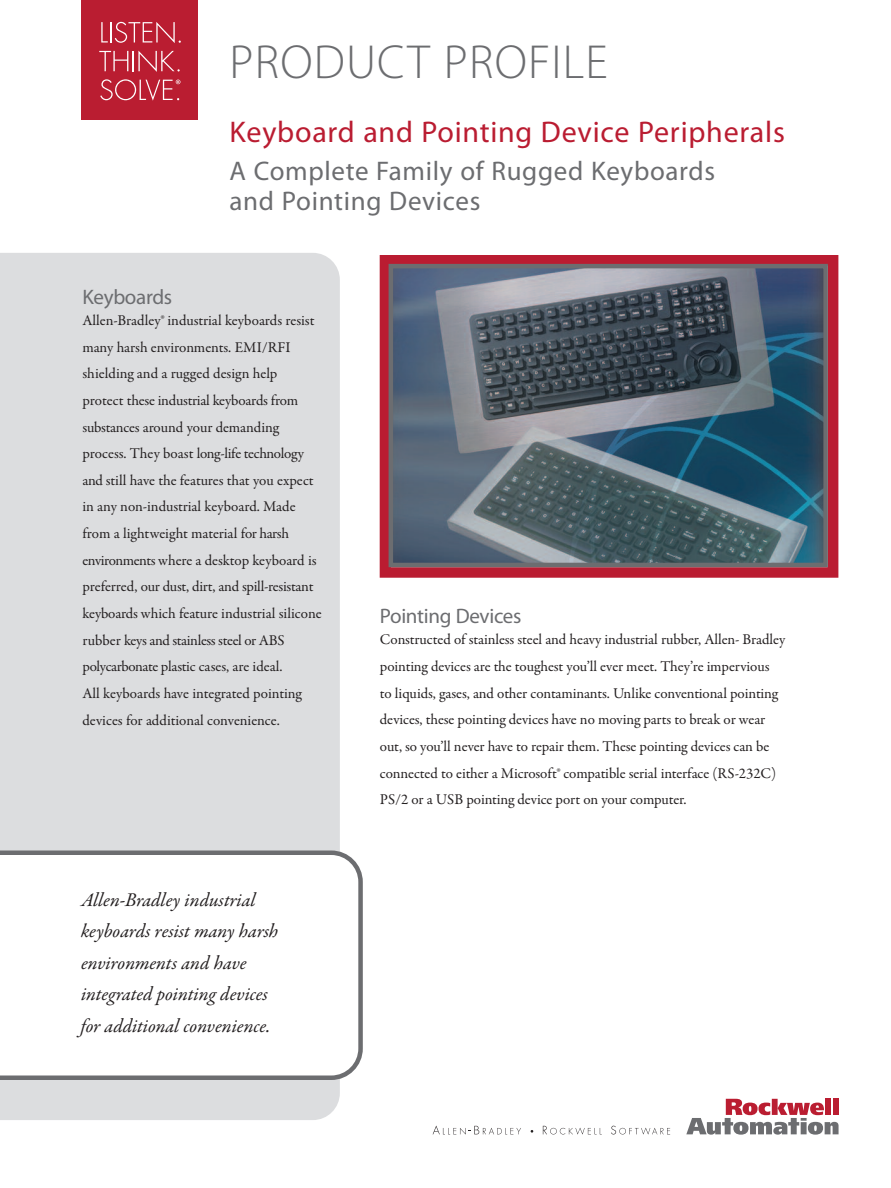
<style>
.page{position:relative;width:891px;height:1188px;background:#fff}
.page>*{position:absolute;margin:0;border:0;box-sizing:border-box;transform-origin:0 0}
.t1{font:300 48px "Myriad Pro";letter-spacing:.025em;color:#6c6d70}
.t2{font:30px "Myriad Pro";letter-spacing:.025em;color:#ba1c31}
.t3{font:27px/30px "Myriad Pro";letter-spacing:.025em;color:#6c6d70}
.t4{font:21px "Myriad Pro";letter-spacing:-.015em;color:#6c6d70}
.t5{font:italic 19.5px/31.5px "Garamond Premr Pro";letter-spacing:-.005em;color:#231f20}
.t6{font:15px/26.7px "Garamond Premr Pro";letter-spacing:-.005em;color:#231f20}
</style>
<div class="page">
<div style="left:0;top:253px;width:340px;height:867px;background:#dcdddf"></div>
<svg style="left:686px;top:1099px;width:153px;height:36px"></svg>
<div style="left:825px;top:1099px;width:6px;height:16px;background:#ba1d31"></div>
<div style="left:833px;top:1099px;width:6px;height:16px;background:#ba1d31"></div>
<svg style="left:433px;top:1126px;width:88px;height:9px"></svg>
<svg style="left:543px;top:1126px;width:59px;height:9px"></svg>
<svg style="left:611px;top:1126px;width:59px;height:9px"></svg>
<svg style="left:0;top:850px;width:363px;height:230px"></svg>
<div style="left:81px;top:0;width:117px;height:119px;background:#ba1d31"></div>
<svg style="left:101px;top:22px;width:80px;height:21px"></svg>
<svg style="left:99px;top:51px;width:81px;height:21px"></svg>
<svg style="left:100px;top:79px;width:80px;height:22px"></svg>
<div style="left:380px;top:255px;width:458px;height:323px;border:10px solid #ba1c31"></div>
<img style="left:394px;top:269px;width:429px;height:293px">
<div style="left:389px;top:264px;width:439px;height:303px;border:4px solid #6c6d70"></div>
<h1 class="t1" style="left:230px;top:44px;width:380px">PRODUCT PROFILE</h1>
<h2 class="t2" style="left:230px;top:121px;width:557px">Keyboard and Pointing Device Peripherals</h2>
<h3 class="t3" style="left:230px;top:158px;width:487px">A Complete Family of Rugged Keyboards and Pointing Devices</h3>
<h3 class="t4" style="left:82px;top:289px;width:91px">Keyboards</h3>
<p class="t6" style="left:82px;top:308px;width:241px">Allen-Bradley® industrial keyboards resist many harsh environments. EMI/RFI shielding and a rugged design help protect these industrial keyboards from substances around your demanding process. They boast long-life technology and still have the features that you expect in any non-industrial keyboard. Made from a lightweight material for harsh environments where a desktop keyboard is preferred, our dust, dirt, and spill-resistant keyboards which feature industrial silicone rubber keys and stainless steel or ABS polycarbonate plastic cases, are ideal.<br>All keyboards have integrated pointing devices for additional convenience.</p>
<h3 class="t5" style="left:81px;top:886px;width:199px">Allen-Bradley industrial keyboards resist many harsh environments and have integrated pointing devices for additional convenience.</h3>
<h3 class="t4" style="left:380px;top:608px;width:143px">Pointing Devices</h3>
<p class="t6" style="left:380px;top:628px;width:407px">Constructed of stainless steel and heavy industrial rubber, Allen- Bradley pointing devices are the toughest you’ll ever meet. They’re impervious<br>to liquids, gases, and other contaminants. Unlike conventional pointing devices, these pointing devices have no moving parts to break or wear out, so you’ll never have to repair them. These pointing devices can be connected to either a Microsoft® compatible serial interface (RS-232C)<br>PS/2 or a USB pointing device port on your computer.</p>
</div>
